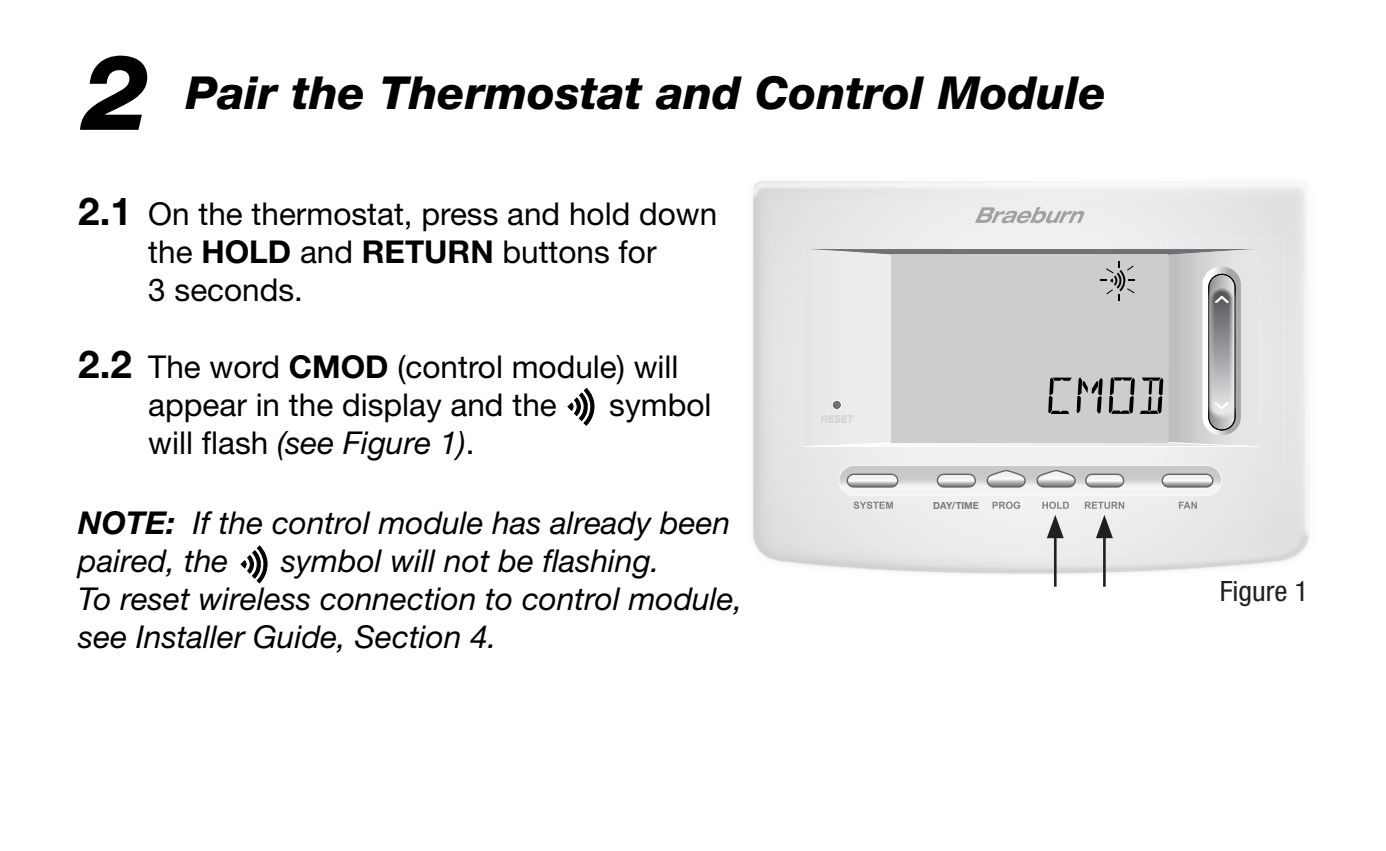
<style>
.page{position:relative;width:1386px;height:851px;background:#fff}
.page>*{position:absolute;margin:0;border:0;box-sizing:border-box;transform-origin:0 0}
.t1{font:italic 800 105px "Helvetica Neue LT Std";color:#000}
.t2{font:italic 800 45.5px "Helvetica Neue LT Std";color:#000}
.t3{font:italic 31.5px/37.8px "Helvetica Neue LT Std";color:#000}
.t4{font:31.5px/37.8px "Helvetica Neue LT Std";color:#000}
.t5{font:condensed 28px "Helvetica Neue LT Std";color:#231f20;scale:1.05 1}
.t6{font:700 9.8px "Helvetica Neue LT Std";color:#77787c;scale:.96 1}
.s1{font-weight:700;font-size:38.5px}
.s2{font-weight:700}
.s3{font-style:normal}
</style>
<div class="page">
<div style="left:803px;top:249px;width:89px;height:197px;background:#ebeced"></div>
<img style="left:804px;top:442px;width:357px;height:5px">
<img style="left:804px;top:249px;width:357px;height:5px">
<svg style="left:821px;top:400px;width:33px;height:22px"></svg>
<img style="left:975px;top:207px;width:21px;height:16px">
<img style="left:991px;top:211px;width:10px;height:12px">
<img style="left:1001px;top:211px;width:14px;height:12px">
<img style="left:1015px;top:211px;width:15px;height:12px">
<img style="left:1030px;top:207px;width:17px;height:16px">
<img style="left:1045px;top:211px;width:13px;height:12px">
<img style="left:1058px;top:211px;width:10px;height:12px">
<img style="left:1068px;top:211px;width:17px;height:12px">
<div style="left:1161px;top:238px;width:123px;height:228px;background:#e6e7e8"></div>
<img style="left:1168px;top:249px;width:91px;height:197px">
<img style="left:1203px;top:266px;width:38px;height:169px">
<svg style="left:1208px;top:274px;width:28px;height:156px;background:#a0a2a4"></svg>
<svg style="left:839px;top:465px;width:383px;height:44px"></svg>
<div style="left:892px;top:254px;width:276px;height:188px;background:#cbcdce"></div>
<svg style="left:1048px;top:377px;width:55px;height:37px"></svg>
<svg style="left:1109px;top:377px;width:54px;height:37px"></svg>
<svg style="left:1100px;top:261px;width:35px;height:39px"></svg>
<hr style="left:1103px;top:532px;width:3px;height:54px;background:#231f20">
<svg style="left:1096px;top:515px;width:17px;height:23px"></svg>
<hr style="left:1054px;top:532px;width:3px;height:54px;background:#231f20">
<svg style="left:1047px;top:515px;width:17px;height:23px"></svg>
<svg style="left:568px;top:388px;width:27px;height:37px"></svg>
<svg style="left:241px;top:545px;width:27px;height:38px"></svg>
<p class="t1" style="left:83px;top:30px;width:68px">2</p>
<p class="t2" style="left:186px;top:66px;width:922px">Pair the Thermostat and Control Module</p>
<p class="t4" style="left:148px;top:195px;width:570px;text-indent:-70px"><span class="s1">2.1</span> On the thermostat, press and hold down the <span class="s2">HOLD</span> and <span class="s2">RETURN</span> buttons for<br>3 seconds.</p>
<p class="t4" style="left:148px;top:347px;width:532px;text-indent:-70px"><span class="s1">2.2</span> The word <span class="s2">CMOD</span> (control module) will appear in the display and the</p>
<p class="t4" style="left:609px;top:385px;width:104px">symbol</p>
<p class="t3" style="left:148px;top:423px;width:328px"><span class="s3">will flash</span> (see Figure 1)<span class="s3">.</span></p>
<p class="t3" style="left:78px;top:503px;width:653px"><span class="s2">NOTE:</span> If the control module has already been paired, the</p>
<p class="t3" style="left:78px;top:541px;width:666px;text-indent:203px">symbol will not be flashing.<br>To reset wireless connection to control module, see Installer Guide, Section 4.</p>
<p class="t6" style="left:933px;top:499px;width:49px">DAY/TIME</p>
<p class="t5" style="left:1220px;top:574px;width:86px">Figure 1</p>
</div>
